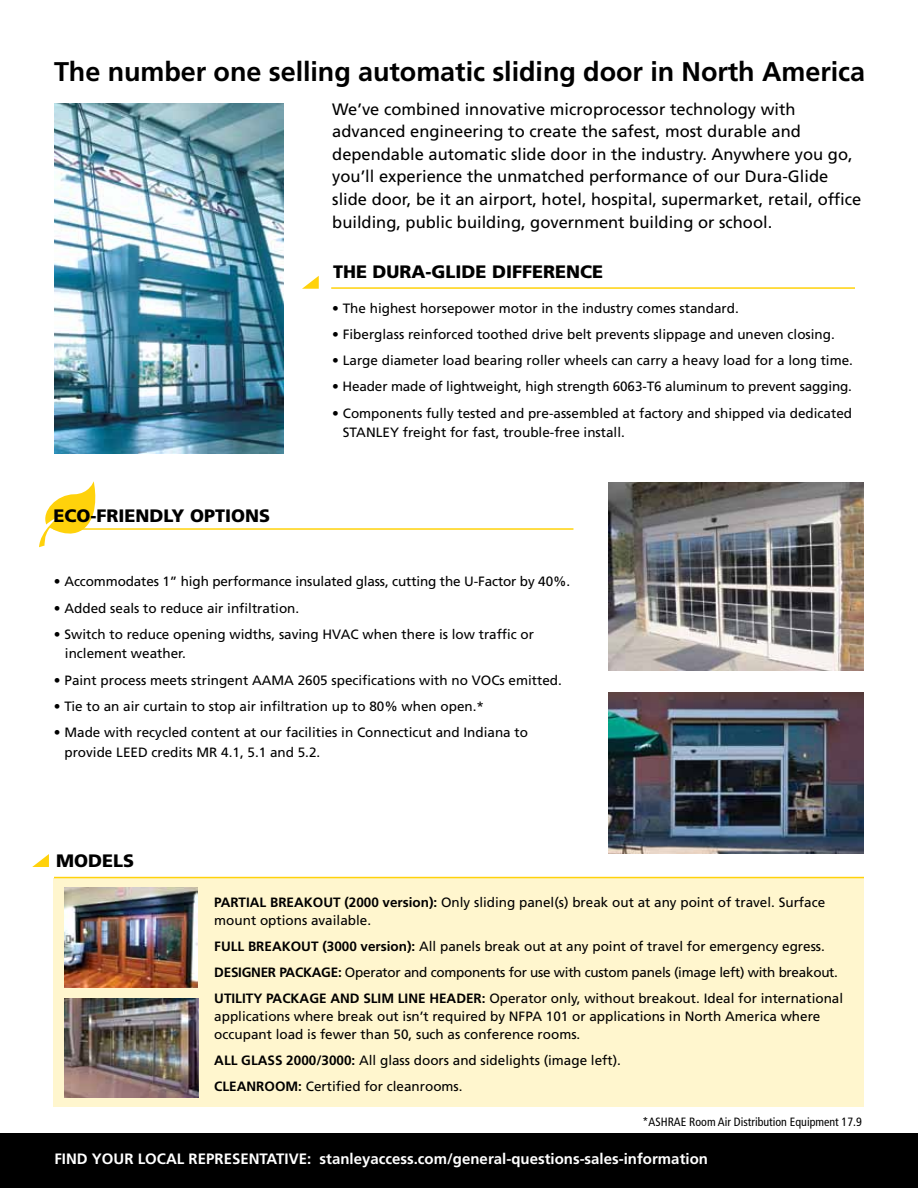
<style>
.page{position:relative;width:918px;height:1188px;background:#fff}
.page>*{position:absolute;margin:0;border:0;box-sizing:border-box;transform-origin:0 0}
.t1{font:700 27px "Frutiger LT Std";letter-spacing:-.005em;color:#000}
.t2{font:900 18px "Frutiger LT Std";color:#000}
.t3{font:16.5px/22.5px "Frutiger LT Std";color:#000}
.t4{font:700 15px "Frutiger LT Std";color:#fff}
.t5{font:13.5px/18px "Frutiger LT Std";color:#000}
.t6{font:700 13.5px "Frutiger LT Std";color:#000}
.t7{font:13.5px "Frutiger LT Std";letter-spacing:-.02em;color:#000}
.t8{font:condensed 12px "Frutiger LT Std";color:#000}
.s1{font-weight:700}
</style>
<div class="page">
<svg style="left:39px;top:481px;width:57px;height:66px"></svg>
<div style="left:54px;top:878px;width:810px;height:229px;background:#fff6ce"></div>
<div style="left:0;top:1133px;width:918px;height:55px;background:#000"></div>
<svg style="left:302px;top:276px;width:17px;height:13px"></svg>
<svg style="left:32px;top:854px;width:17px;height:13px"></svg>
<hr style="left:331px;top:287px;width:524px;height:2px;background:#ffd20b">
<hr style="left:54px;top:528px;width:519px;height:2px;background:#ffd20b">
<hr style="left:54px;top:877px;width:810px;height:1px;background:#ffd20b">
<img style="left:64px;top:887px;width:133px;height:101px">
<img style="left:54px;top:104px;width:230px;height:350px">
<img style="left:609px;top:483px;width:255px;height:187px">
<img style="left:609px;top:693px;width:255px;height:161px">
<img style="left:64px;top:998px;width:134px;height:100px">
<h1 class="t1" style="left:54px;top:56px;width:813px">The number one selling automatic sliding door in North America</h1>
<p class="t3" style="left:332px;top:98px;width:531px">We’ve combined innovative microprocessor technology with advanced engineering to create the safest, most durable and dependable automatic slide door in the industry. Anywhere you go, you’ll experience the unmatched performance of our Dura-Glide slide door, be it an airport, hotel, hospital, supermarket, retail, office building, public building, government building or school.</p>
<h2 class="t2" style="left:333px;top:260px;width:272px">THE DURA-GLIDE DIFFERENCE</h2>
<h2 class="t2" style="left:54px;top:505px;width:218px">ECO-FRIENDLY OPTIONS</h2>
<p class="t5" style="left:332px;top:299px;width:408px">• The highest horsepower motor in the industry comes standard.</p>
<p class="t5" style="left:332px;top:325px;width:504px">• Fiberglass reinforced toothed drive belt prevents slippage and uneven closing.</p>
<p class="t5" style="left:332px;top:352px;width:522px">• Large diameter load bearing roller wheels can carry a heavy load for a long time.</p>
<p class="t5" style="left:332px;top:378px;width:521px">• Header made of lightweight, high strength 6063-T6 aluminum to prevent sagging.</p>
<p class="t5" style="left:343px;top:403px;width:511px;line-height:19.5px;text-indent:-11px">• Components fully tested and pre-assembled at factory and shipped via dedicated<br>STANLEY freight for fast, trouble-free install.</p>
<p class="t5" style="left:54px;top:573px;width:518px">• Accommodates 1” high performance insulated glass, cutting the U-Factor by 40%.</p>
<p class="t5" style="left:54px;top:599px;width:247px">• Added seals to reduce air infiltration.</p>
<p class="t5" style="left:65px;top:625px;width:471px;line-height:19.5px;text-indent:-11px">• Switch to reduce opening widths, saving HVAC when there is low traffic or inclement weather.</p>
<p class="t5" style="left:54px;top:671px;width:509px">• Paint process meets stringent AAMA 2605 specifications with no VOCs emitted.</p>
<p class="t5" style="left:54px;top:697px;width:432px">• Tie to an air curtain to stop air infiltration up to 80% when open.*</p>
<p class="t5" style="left:64px;top:723px;width:465px;line-height:19.5px;text-indent:-11px">• Made with recycled content at our facilities in Connecticut and Indiana to provide LEED credits MR 4.1, 5.1 and 5.2.</p>
<h2 class="t2" style="left:56px;top:850px;width:80px">MODELS</h2>
<p class="t5" style="left:214px;top:893px;width:612px;text-indent:130px"><span class="s1">(2000 version):</span> Only sliding panel(s) break out at any point of travel. Surface mount options available.</p>
<p class="t6" style="left:214px;top:938px;width:16px">Full</p>
<p class="t6" style="left:248px;top:938px;width:18px">Brea</p>
<p class="t6" style="left:282px;top:938px;width:20px">kout</p>
<p class="t5" style="left:322px;top:937px;width:504px"><span class="s1">(3000 version):</span> All panels break out at any point of travel for emergency egress.</p>
<p class="t6" style="left:214px;top:964px;width:18px">Designer</p>
<p class="t6" style="left:279px;top:964px;width:42px">Pac kage</p>
<p class="t7" style="left:338px;top:964px;width:502px"><span class="s1">:</span> Operator and components for use with custom panels (image left) with breakout.</p>
<p class="t6" style="left:214px;top:990px;width:17px">Utilit</p>
<p class="t6" style="left:253px;top:990px;width:56px">y Pac kage</p>
<p class="t6" style="left:330px;top:990px;width:11px">and</p>
<p class="t6" style="left:363px;top:990px;width:16px">Slim</p>
<p class="t6" style="left:398px;top:990px;width:15px">Line</p>
<p class="t6" style="left:429px;top:990px;width:20px">Header</p>
<p class="t6" style="left:214px;top:894px;width:16px">Partial</p>
<p class="t6" style="left:270px;top:894px;width:18px">Brea</p>
<p class="t6" style="left:304px;top:894px;width:20px">kout</p>
<p class="t5" style="left:214px;top:989px;width:630px;text-indent:268px"><span class="s1">:</span> Operator only, without breakout. Ideal for international applications where break out isn’t required by NFPA 101 or applications in North America where occupant load is fewer than 50, such as conference rooms.</p>
<p class="t6" style="left:214px;top:1052px;width:46px">All Glass</p>
<p class="t5" style="left:286px;top:1051px;width:336px"><span class="s1">2000/3000:</span> All glass doors and sidelights (image left).</p>
<p class="t6" style="left:214px;top:1079px;width:19px">Cleanroom</p>
<p class="t5" style="left:298px;top:1078px;width:166px"><span class="s1">:</span> Certified for cleanrooms.</p>
<p class="t8" style="left:643px;top:1115px;width:221px">*ASHRAE Room Air Distribution Equipment 17.9</p>
<p class="t4" style="left:54px;top:1150px;width:655px">FIND YOUR LOCAL REPRESENTATIVE: stanleyaccess.com/general-questions-sales-information</p>
</div>
